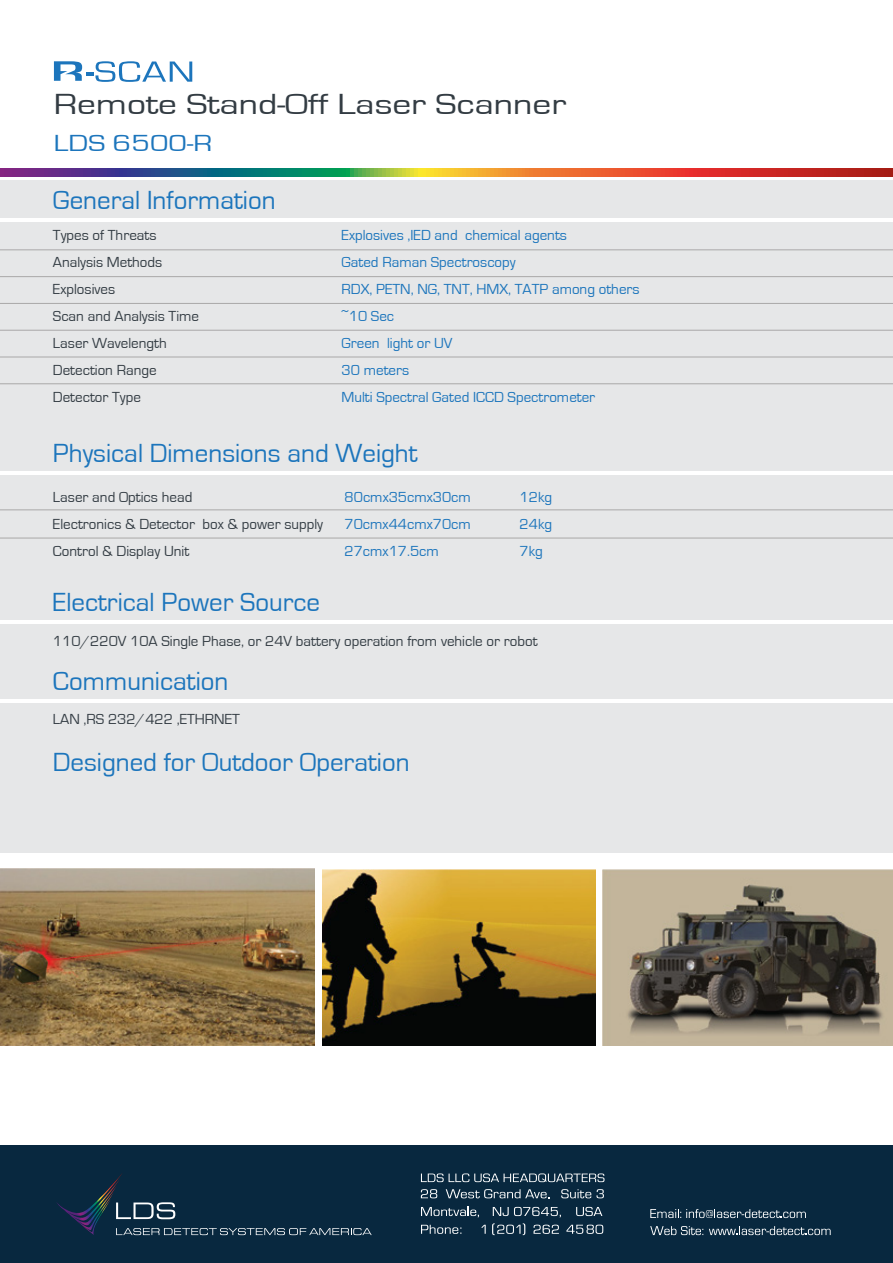
<style>
.page{position:relative;width:893px;height:1263px;background:#fff}
.page>*{position:absolute;margin:0;border:0;box-sizing:border-box;transform-origin:0 0}
.t1{font:30px "Eurostile";color:#333c43;scale:1.25 1}
.t2{font:27px "Eurostile";color:#1c75bc}
.t3{font:24px "Eurostile";letter-spacing:.005em;color:#1c75bc;scale:1.25 1}
.t4{font:15px/27px "Eurostile";color:#333c43}
.t5{font:15px/27px "Eurostile";color:#1c75bc;text-align:justify}
</style>
<div class="page">
<svg style="left:0;top:169px;width:893px;height:8px;background:#92604c"></svg>
<div style="left:0;top:180px;width:893px;height:672px;background:#e6e7e8"></div>
<hr style="left:0;top:218px;width:893px;height:3px;background:#fff">
<hr style="left:0;top:471px;width:893px;height:3px;background:#fff">
<hr style="left:0;top:620px;width:893px;height:3px;background:#fff">
<hr style="left:0;top:699px;width:893px;height:3px;background:#fff">
<hr style="left:0;top:510px;width:893px;height:1px;background:#a9a8a8">
<hr style="left:0;top:538px;width:893px;height:1px;background:#a9a8a8">
<hr style="left:0;top:250px;width:893px;height:1px;background:#a9a8a8">
<hr style="left:0;top:276px;width:893px;height:1px;background:#a9a8a8">
<hr style="left:0;top:303px;width:893px;height:1px;background:#a9a8a8">
<hr style="left:0;top:330px;width:893px;height:1px;background:#a9a8a8">
<hr style="left:0;top:357px;width:893px;height:1px;background:#a9a8a8">
<hr style="left:0;top:383px;width:893px;height:1px;background:#a9a8a8">
<img style="left:603px;top:869px;width:290px;height:176px">
<img style="left:0;top:869px;width:314px;height:176px">
<img style="left:322px;top:870px;width:273px;height:175px">
<svg style="left:54px;top:61px;width:138px;height:21px"></svg>
<div style="left:0;top:1145px;width:893px;height:118px;background:#08283f"></div>
<svg style="left:57px;top:1174px;width:315px;height:62px"></svg>
<svg style="left:421px;top:1173px;width:183px;height:9px"></svg>
<svg style="left:421px;top:1189px;width:16px;height:9px"></svg>
<svg style="left:446px;top:1189px;width:103px;height:9px"></svg>
<svg style="left:561px;top:1189px;width:43px;height:9px"></svg>
<svg style="left:421px;top:1207px;width:58px;height:10px"></svg>
<svg style="left:493px;top:1207px;width:68px;height:10px"></svg>
<svg style="left:576px;top:1207px;width:26px;height:9px"></svg>
<svg style="left:421px;top:1225px;width:40px;height:9px"></svg>
<svg style="left:481px;top:1225px;width:5px;height:9px"></svg>
<svg style="left:534px;top:1225px;width:25px;height:9px"></svg>
<svg style="left:566px;top:1225px;width:37px;height:9px"></svg>
<svg style="left:492px;top:1223px;width:33px;height:12px"></svg>
<svg style="left:650px;top:1209px;width:156px;height:9px"></svg>
<svg style="left:650px;top:1226px;width:53px;height:9px"></svg>
<svg style="left:709px;top:1226px;width:122px;height:9px"></svg>
<h1 class="t1" style="left:54px;top:88px;width:411px">Remote Stand-Off Laser Scanner</h1>
<h3 class="t3" style="left:54px;top:130px;width:128px">LDS 6500-R</h3>
<h2 class="t2" style="left:53px;top:186px;width:224px">General Information</h2>
<p class="t4" style="left:53px;top:222px;width:148px">Types of Threats<br>Analysis Methods<br>Explosives<br>Scan and Analysis Time<br>Laser Wavelength<br>Detection Range<br>Detector Type</p>
<p class="t5" style="left:342px;top:222px;width:300px;text-align:left">Explosives ,IED and chemical agents<br>Gated Raman Spectroscopy<br>RDX, PETN, NG, TNT, HMX, TATP among others ~10 Sec<br>Green light or UV<br>30 meters<br>Multi Spectral Gated ICCD Spectrometer</p>
<h2 class="t2" style="left:53px;top:438px;width:366px">Physical Dimensions and Weight</h2>
<p class="t4" style="left:53px;top:484px;width:272px">Laser and Optics head<br>Electronics &amp; Detector box &amp; power supply<br>Control &amp; Display Unit</p>
<h2 class="t2" style="left:53px;top:587px;width:269px">Electrical Power Source</h2>
<p class="t5" style="left:345px;top:484px;width:128px">80cmx35cmx30cm 70cmx44cmx70cm 27cmx17.5cm</p>
<p class="t5" style="left:520px;top:484px;width:34px">12kg 24kg 7kg</p>
<p class="t4" style="left:53px;top:628px;width:486px">110/220V 10A Single Phase, or 24V battery operation from vehicle or robot</p>
<h2 class="t2" style="left:53px;top:666px;width:177px">Communication</h2>
<p class="t4" style="left:53px;top:706px;width:188px">LAN ,RS 232/422 ,ETHRNET</p>
<h2 class="t2" style="left:53px;top:747px;width:358px">Designed for Outdoor Operation</h2>
</div>
